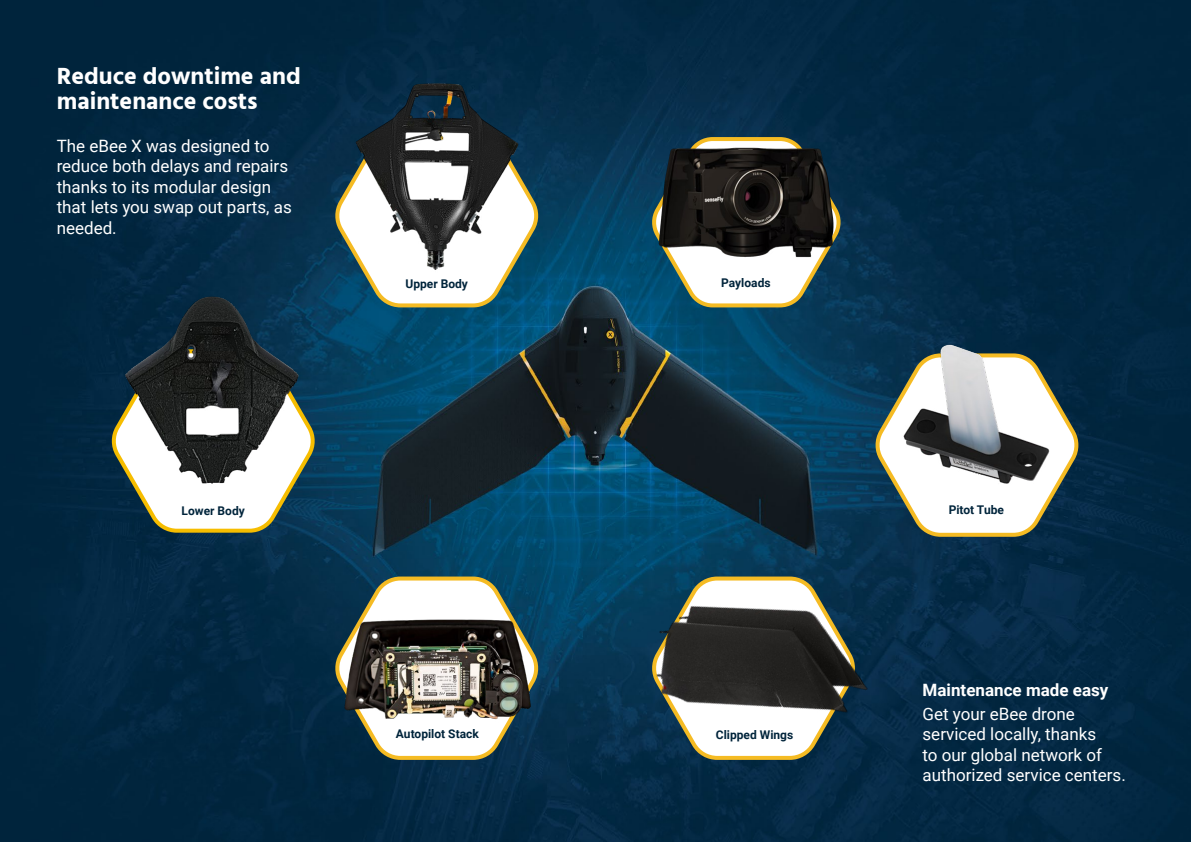
<style>
.page{position:relative;width:1191px;height:842px;background:#fff}
.page>*{position:absolute;margin:0;border:0;box-sizing:border-box;transform-origin:0 0}
.t1{font:700 24px/25px "Hind Vadodara";color:#fff}
.t2{font:17px/20.4px "Roboto";color:#fff}
.t3{font:700 17px "Roboto";color:#fff}
.t4{font:700 12px "Roboto";color:#00243b}
</style>
<div class="page">
<img style="left:0;top:0;width:1191px;height:842px">
<svg style="left:107px;top:347px;width:212px;height:188px"></svg>
<svg style="left:331px;top:122px;width:212px;height:187px"></svg>
<svg style="left:331px;top:574px;width:212px;height:188px"></svg>
<img style="left:335px;top:603px;width:208px;height:123px">
<img style="left:351px;top:77px;width:170px;height:199px">
<img style="left:116px;top:287px;width:196px;height:206px">
<svg style="left:647px;top:135px;width:198px;height:174px"></svg>
<svg style="left:871px;top:351px;width:212px;height:188px"></svg>
<img style="left:622px;top:539px;width:263px;height:258px">
<img style="left:883px;top:338px;width:176px;height:162px">
<img style="left:653px;top:146px;width:185px;height:113px">
<h1 class="t1" style="left:57px;top:62px;width:245px">Reduce downtime and maintenance costs</h1>
<p class="t2" style="left:57px;top:135px;width:236px">The eBee X was designed to reduce both delays and repairs thanks to its modular design that lets you swap out parts, as needed.</p>
<p class="t4" style="left:182px;top:502px;width:65px">Lower Body</p>
<p class="t4" style="left:405px;top:275px;width:64px">Upper Body</p>
<p class="t4" style="left:396px;top:725px;width:84px">Autopilot Stack</p>
<p class="t4" style="left:721px;top:274px;width:51px">Payloads</p>
<p class="t4" style="left:716px;top:726px;width:79px">Clipped Wings</p>
<p class="t4" style="left:948px;top:502px;width:57px">Pitot Tube</p>
<p class="t3" style="left:922px;top:678px;width:187px">Maintenance made easy</p>
<p class="t2" style="left:922px;top:703px;width:205px">Get your eBee drone serviced locally, thanks<br>to our global network of authorized service centers.</p>
</div>
